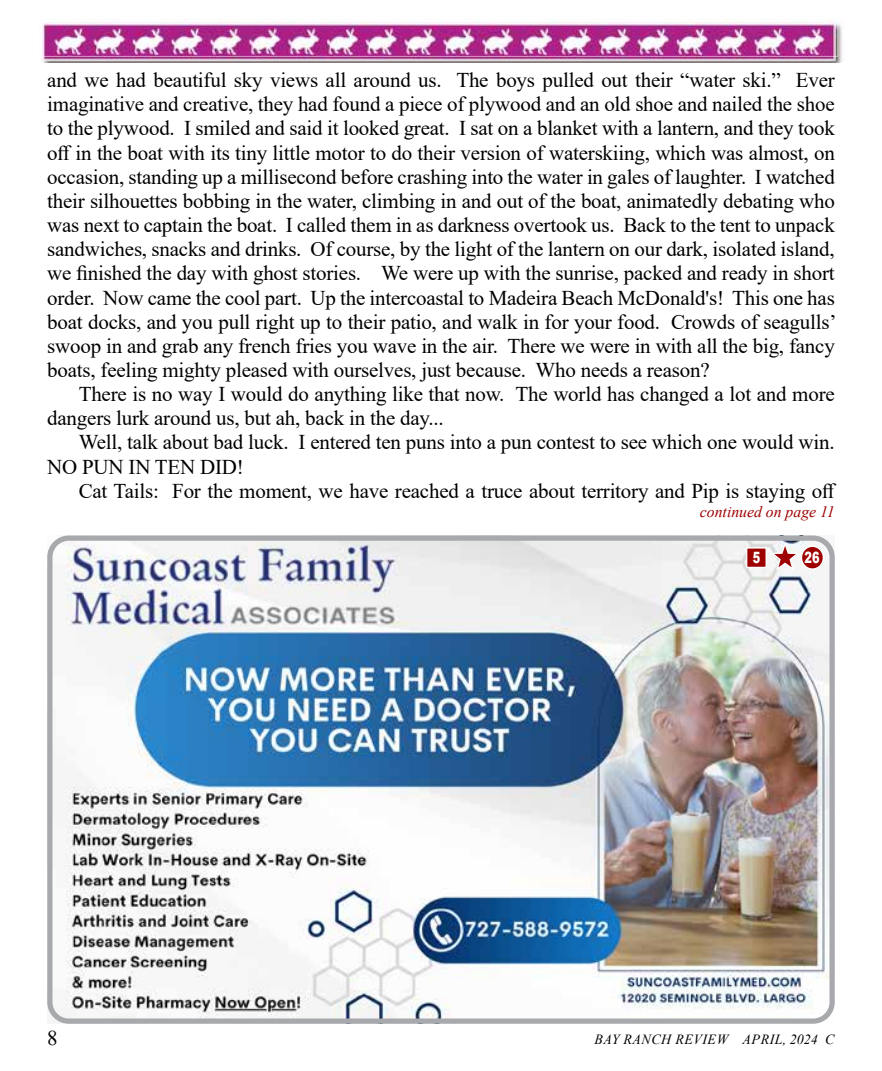
<style>
.page{position:relative;width:882px;height:1071px;background:#fff}
.page>*{position:absolute;margin:0;border:0;box-sizing:border-box;transform-origin:0 0}
.t1{font:21px/24.2px "Times New Roman";letter-spacing:-.01em;color:#000}
.t2{font:italic 15.75px "Times New Roman";color:#9e0000}
.t3{font:900 15.58px "Arial";color:#fff;scale:.72 1}
.t4{font:italic 14px "Times New Roman";letter-spacing:.035em;color:#000}
</style>
<div class="page">
<img style="left:42px;top:19px;width:803px;height:44px">
<img style="left:47px;top:536px;width:788px;height:488px">
<div style="left:801px;top:546px;width:22px;height:23px;background:#9e0000;border-radius:50%"></div>
<div style="left:801px;top:546px;width:23px;height:24px;border:1px solid #fff;border-radius:50%"></div>
<svg style="left:769px;top:542px;width:32px;height:30px"></svg>
<div style="left:747px;top:548px;width:19px;height:19px;background:#9e0000"></div>
<div style="left:746px;top:547px;width:21px;height:21px;border:1px solid #fff"></div>
<p class="t1" style="left:47px;top:67px;width:791px;text-align:justify">and we had beautiful sky views all around us. The boys pulled out their “water ski.” Ever imaginative and creative, they had found a piece of plywood and an old shoe and nailed the shoe to the plywood. I smiled and said it looked great. I sat on a blanket with a lantern, and they took off in the boat with its tiny little motor to do their version of waterskiing, which was almost, on occasion, standing up a millisecond before crashing into the water in gales of laughter. I watched their silhouettes bobbing in the water, climbing in and out of the boat, animatedly debating who was next to captain the boat. I called them in as darkness overtook us. Back to the tent to unpack sandwiches, snacks and drinks. Of course, by the light of the lantern on our dark, isolated island, we finished the day with ghost stories. We were up with the sunrise, packed and ready in short order. Now came the cool part. Up the intercoastal to Madeira Beach McDonald's! This one has boat docks, and you pull right up to their patio, and walk in for your food. Crowds of seagulls’ swoop in and grab any french fries you wave in the air. There we were in with all the big, fancy boats, feeling mighty pleased with ourselves, just because. Who needs a reason?</p>
<p class="t1" style="left:47px;top:381px;width:789px;text-indent:32px">There is no way I would do anything like that now. The world has changed a lot and more dangers lurk around us, but ah, back in the day...</p>
<p class="t1" style="left:47px;top:430px;width:789px;text-indent:32px">Well, talk about bad luck. I entered ten puns into a pun contest to see which one would win.<br>NO PUN IN TEN DID!</p>
<p class="t1" style="left:79px;top:478px;width:759px">Cat Tails: For the moment, we have reached a truce about territory and Pip is staying off</p>
<p class="t2" style="left:700px;top:501px;width:136px">continued on page 11</p>
<p class="t3" style="left:753px;top:546px;width:12px">5</p>
<p class="t3" style="left:805px;top:546px;width:22px">26</p>
<p class="t1" style="left:47px;top:1026px;width:12px">8</p>
<p class="t4" style="left:594px;top:1030px;width:242px">BAY RANCH REVIEW APRIL, 2024 C</p>
</div>
